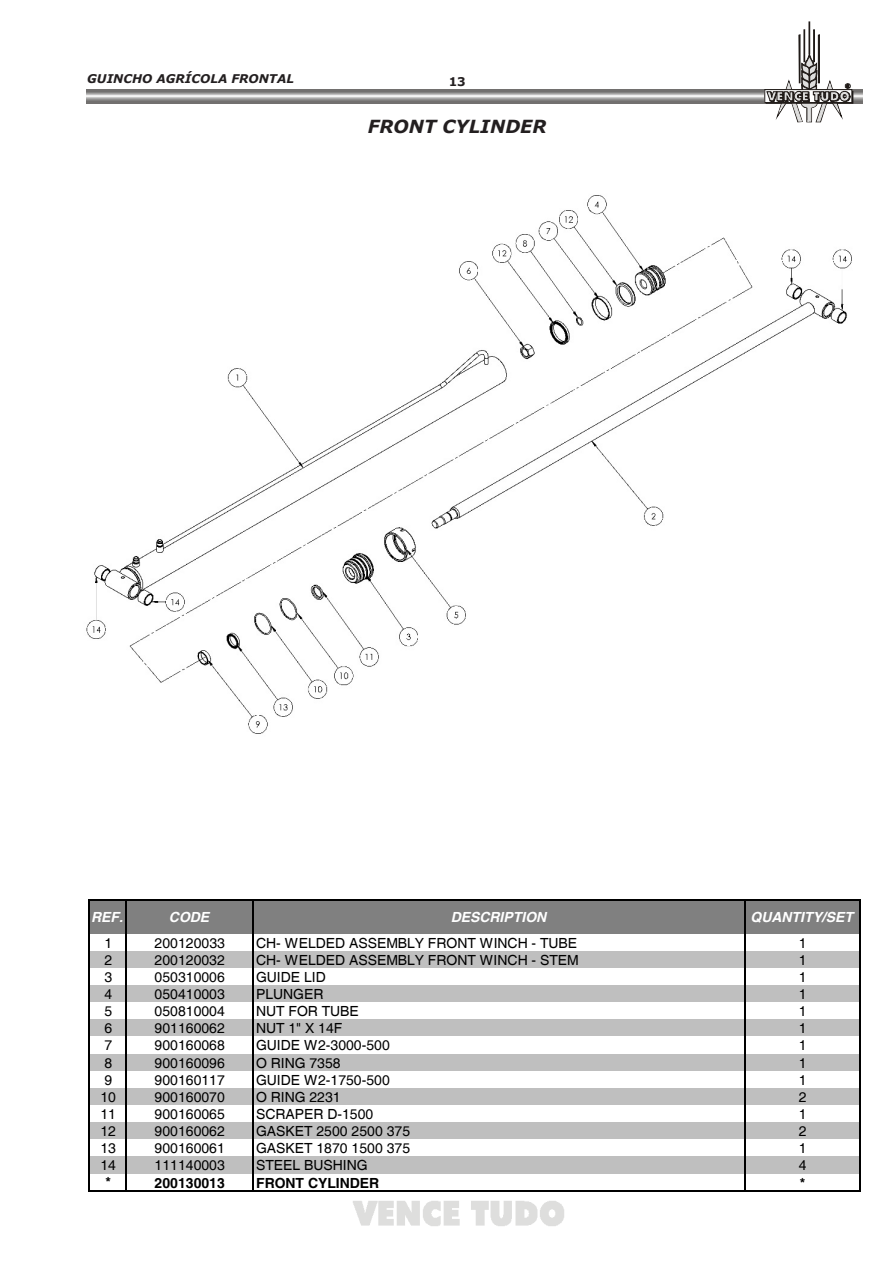
<style>
.page{position:relative;width:893px;height:1263px;background:#fff}
.page>*{position:absolute;margin:0;border:0;box-sizing:border-box;transform-origin:0 0}
.heading_2{font:italic 700 18px "Verdana";color:#231f20}
.t1{font:13.95px "Helvetica";letter-spacing:.005em;color:#000}
.t2{font:italic 700 13.95px "Helvetica";color:#fff}
.t3{font:700 13.95px "Helvetica";color:#000}
.t4{font:italic 700 12px "Verdana";color:#231f20}
.t5{font:700 12px "Verdana";color:#231f20}
</style>
<div class="page">
<img style="left:353px;top:1201px;width:211px;height:25px">
<hr style="left:87px;top:101px;width:776px;height:3px;background:#72706f">
<hr style="left:87px;top:100px;width:776px;height:1px;background:#7f7e7d">
<hr style="left:87px;top:99px;width:776px;height:1px;background:#989797">
<hr style="left:87px;top:98px;width:776px;height:1px;background:#a9a8a8">
<hr style="left:87px;top:97px;width:776px;height:1px;background:#c9c9c8">
<hr style="left:87px;top:96px;width:776px;height:1px;background:#f4f4f3">
<hr style="left:87px;top:95px;width:776px;height:1px;background:#dededd">
<hr style="left:87px;top:94px;width:776px;height:1px;background:#b5b4b3">
<hr style="left:87px;top:93px;width:776px;height:1px;background:#a2a1a0">
<hr style="left:87px;top:92px;width:776px;height:1px;background:#848382">
<hr style="left:87px;top:89px;width:776px;height:3px;background:#72706f">
<div style="left:813px;top:30px;width:2px;height:32px;border:1px solid #1f1a17"></div>
<div style="left:809px;top:22px;width:1px;height:32px;border:1px solid #1f1a17"></div>
<div style="left:804px;top:30px;width:1px;height:32px;border:1px solid #1f1a17"></div>
<div style="left:799px;top:35px;width:1px;height:48px;border:1px solid #1f1a17"></div>
<div style="left:818px;top:35px;width:2px;height:48px;border:1px solid #1f1a17"></div>
<div style="left:766px;top:91px;width:87px;height:12px;border:1px solid #1f1a17"></div>
<div style="left:764px;top:89px;width:88px;height:14px;border:1px solid #1f1a17"></div>
<svg style="left:766px;top:53px;width:85px;height:69px"></svg>
<img style="left:86px;top:195px;width:766px;height:539px">
<div style="left:90px;top:900px;width:770px;height:34px;background:#808080"></div>
<div style="left:90px;top:951px;width:770px;height:17px;background:#bfbfbf"></div>
<div style="left:90px;top:985px;width:770px;height:18px;background:#bfbfbf"></div>
<div style="left:90px;top:1002px;width:770px;height:18px;background:#fff"></div>
<div style="left:90px;top:1020px;width:770px;height:17px;background:#bfbfbf"></div>
<div style="left:90px;top:1054px;width:770px;height:17px;background:#bfbfbf"></div>
<div style="left:90px;top:1088px;width:770px;height:17px;background:#bfbfbf"></div>
<div style="left:90px;top:1122px;width:770px;height:18px;background:#bfbfbf"></div>
<div style="left:90px;top:1139px;width:770px;height:18px;background:#fff"></div>
<div style="left:90px;top:1157px;width:770px;height:17px;background:#bfbfbf"></div>
<hr style="left:89px;top:899px;width:1px;height:293px;background:#000">
<hr style="left:125px;top:900px;width:2px;height:292px;background:#000">
<hr style="left:253px;top:900px;width:1px;height:292px;background:#000">
<hr style="left:744px;top:900px;width:2px;height:292px;background:#000">
<hr style="left:859px;top:900px;width:2px;height:292px;background:#000">
<hr style="left:90px;top:899px;width:771px;height:1px;background:#000">
<hr style="left:90px;top:1190px;width:771px;height:2px;background:#000">
<p class="t4" style="left:87px;top:71px;width:208px">GUINCHO AGRÍCOLA FRONTAL</p>
<p class="t5" style="left:449px;top:73px;width:19px">13</p>
<p class="heading_2" style="left:368px;top:113px;width:180px">FRONT CYLINDER</p>
<p class="t2" style="left:91px;top:908px;width:33px">REF.</p>
<p class="t2" style="left:169px;top:908px;width:42px">CODE</p>
<p class="t2" style="left:451px;top:908px;width:97px">DESCRIPTION</p>
<p class="t2" style="left:751px;top:908px;width:104px">QUANTITY/SET</p>
<p class="t1" style="left:104px;top:935px;width:9px">1</p>
<p class="t1" style="left:155px;top:935px;width:72px">200120033</p>
<p class="t1" style="left:256px;top:935px;width:323px">CH- WELDED ASSEMBLY FRONT WINCH - TUBE</p>
<p class="t1" style="left:799px;top:935px;width:9px">1</p>
<p class="t1" style="left:104px;top:952px;width:9px">2</p>
<p class="t1" style="left:155px;top:952px;width:72px">200120032</p>
<p class="t1" style="left:256px;top:952px;width:324px">CH- WELDED ASSEMBLY FRONT WINCH - STEM</p>
<p class="t1" style="left:799px;top:952px;width:9px">1</p>
<p class="t1" style="left:104px;top:969px;width:9px">3</p>
<p class="t1" style="left:155px;top:969px;width:72px">050310006</p>
<p class="t1" style="left:256px;top:969px;width:71px">GUIDE LID</p>
<p class="t1" style="left:799px;top:969px;width:9px">1</p>
<p class="t1" style="left:104px;top:986px;width:9px">4</p>
<p class="t1" style="left:155px;top:986px;width:72px">050410003</p>
<p class="t1" style="left:256px;top:986px;width:69px">PLUNGER</p>
<p class="t1" style="left:799px;top:986px;width:9px">1</p>
<p class="t1" style="left:104px;top:1003px;width:9px">5</p>
<p class="t1" style="left:155px;top:1003px;width:72px">050810004</p>
<p class="t1" style="left:256px;top:1003px;width:104px">NUT FOR TUBE</p>
<p class="t1" style="left:799px;top:1003px;width:9px">1</p>
<p class="t1" style="left:104px;top:1020px;width:9px">6</p>
<p class="t1" style="left:155px;top:1020px;width:72px">901160062</p>
<p class="t1" style="left:256px;top:1020px;width:88px">NUT 1" X 14F</p>
<p class="t1" style="left:799px;top:1020px;width:9px">1</p>
<p class="t1" style="left:104px;top:1037px;width:9px">7</p>
<p class="t1" style="left:155px;top:1037px;width:72px">900160068</p>
<p class="t1" style="left:256px;top:1037px;width:135px">GUIDE W2-3000-500</p>
<p class="t1" style="left:799px;top:1037px;width:9px">1</p>
<p class="t1" style="left:104px;top:1054px;width:9px">8</p>
<p class="t1" style="left:155px;top:1054px;width:72px">900160096</p>
<p class="t1" style="left:256px;top:1054px;width:86px">O RING 7358</p>
<p class="t1" style="left:799px;top:1054px;width:9px">1</p>
<p class="t1" style="left:104px;top:1072px;width:9px">9</p>
<p class="t1" style="left:155px;top:1072px;width:72px">900160117</p>
<p class="t1" style="left:256px;top:1072px;width:135px">GUIDE W2-1750-500</p>
<p class="t1" style="left:799px;top:1072px;width:9px">1</p>
<p class="t1" style="left:100px;top:1089px;width:17px">10</p>
<p class="t1" style="left:155px;top:1089px;width:72px">900160070</p>
<p class="t1" style="left:256px;top:1089px;width:86px">O RING 2231</p>
<p class="t1" style="left:799px;top:1089px;width:9px">2</p>
<p class="t1" style="left:100px;top:1106px;width:17px">11</p>
<p class="t1" style="left:155px;top:1106px;width:72px">900160065</p>
<p class="t1" style="left:256px;top:1106px;width:119px">SCRAPER D-1500</p>
<p class="t1" style="left:799px;top:1106px;width:9px">1</p>
<p class="t1" style="left:100px;top:1123px;width:17px">12</p>
<p class="t1" style="left:155px;top:1123px;width:72px">900160062</p>
<p class="t1" style="left:256px;top:1123px;width:156px">GASKET 2500 2500 375</p>
<p class="t1" style="left:799px;top:1123px;width:9px">2</p>
<p class="t1" style="left:100px;top:1140px;width:17px">13</p>
<p class="t1" style="left:155px;top:1140px;width:72px">900160061</p>
<p class="t1" style="left:256px;top:1140px;width:156px">GASKET 1870 1500 375</p>
<p class="t1" style="left:799px;top:1140px;width:9px">1</p>
<p class="t1" style="left:100px;top:1157px;width:17px">14</p>
<p class="t1" style="left:155px;top:1157px;width:72px">111140003</p>
<p class="t1" style="left:256px;top:1157px;width:113px">STEEL BUSHING</p>
<p class="t1" style="left:799px;top:1157px;width:9px">4</p>
<p class="t3" style="left:105px;top:1174px;width:7px">*</p>
<p class="t3" style="left:155px;top:1174px;width:72px">200130013</p>
<p class="t3" style="left:256px;top:1174px;width:125px">FRONT CYLINDER</p>
<p class="t3" style="left:800px;top:1174px;width:7px">*</p>
</div>
